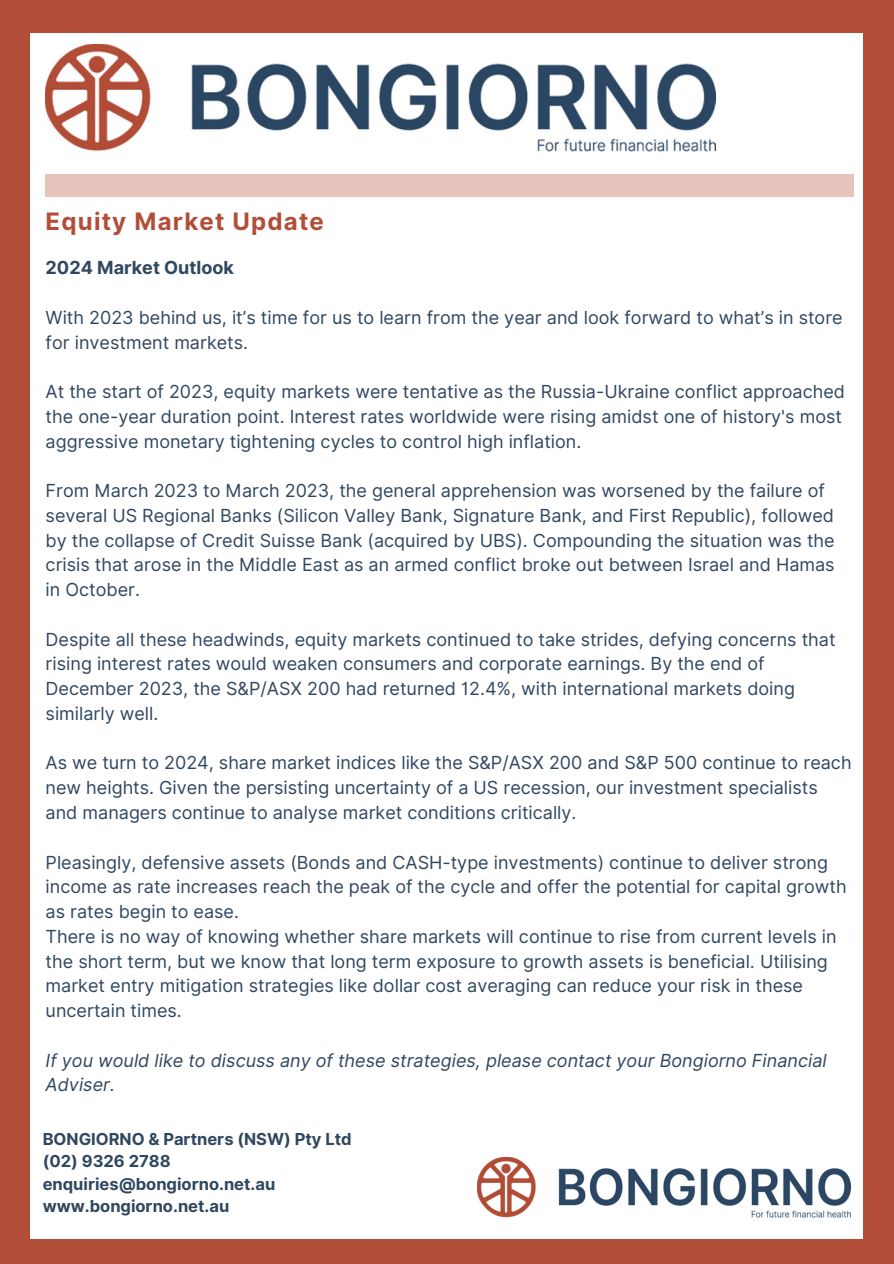
<style>
.page{position:relative;width:894px;height:1264px;background:#fff}
.page>*{position:absolute;margin:0;border:0;box-sizing:border-box;transform-origin:0 0}
.t1{font:700 24px "Inter";letter-spacing:.05em;color:#b24d38}
.t2{font:18px/24.8px "Inter";color:#304760}
.t3{font:italic 18px/24.8px "Inter";color:#304760}
.t4{font:700 18px "Inter";color:#304760}
.t5{font:700 16.5px/22.5px "Inter";color:#304760}
</style>
<div class="page">
<div style="left:0;top:0;width:893px;height:1263px;background:#b24d38"></div>
<div style="left:31px;top:33px;width:831px;height:1205px;background:#fff"></div>
<img style="left:46px;top:45px;width:669px;height:107px">
<div style="left:46px;top:174px;width:807px;height:23px;background:#e6c3bb"></div>
<img style="left:477px;top:1157px;width:373px;height:60px">
<h1 class="t1" style="left:46px;top:207px;width:280px">Equity Market Update</h1>
<p class="t4" style="left:46px;top:257px;width:190px">2024 Market Outlook</p>
<p class="t2" style="left:46px;top:305px;width:798px">With 2023 behind us, it’s time for us to learn from the year and look forward to what’s in store for investment markets.</p>
<p class="t2" style="left:46px;top:379px;width:800px">At the start of 2023, equity markets were tentative as the Russia-Ukraine conflict approached the one-year duration point. Interest rates worldwide were rising amidst one of history's most aggressive monetary tightening cycles to control high inflation.</p>
<p class="t2" style="left:46px;top:478px;width:790px">From March 2023 to March 2023, the general apprehension was worsened by the failure of several US Regional Banks (Silicon Valley Bank, Signature Bank, and First Republic), followed by the collapse of Credit Suisse Bank (acquired by UBS). Compounding the situation was the crisis that arose in the Middle East as an armed conflict broke out between Israel and Hamas in October.</p>
<p class="t2" style="left:46px;top:626px;width:791px">Despite all these headwinds, equity markets continued to take strides, defying concerns that rising interest rates would weaken consumers and corporate earnings. By the end of December 2023, the S&amp;P/ASX 200 had returned 12.4%, with international markets doing similarly well.</p>
<p class="t2" style="left:46px;top:750px;width:807px">As we turn to 2024, share market indices like the S&amp;P/ASX 200 and S&amp;P 500 continue to reach new heights. Given the persisting uncertainty of a US recession, our investment specialists and managers continue to analyse market conditions critically.</p>
<p class="t2" style="left:46px;top:849px;width:802px">Pleasingly, defensive assets (Bonds and CASH-type investments) continue to deliver strong income as rate increases reach the peak of the cycle and offer the potential for capital growth as rates begin to ease.<br>There is no way of knowing whether share markets will continue to rise from current levels in the short term, but we know that long term exposure to growth assets is beneficial. Utilising market entry mitigation strategies like dollar cost averaging can reduce your risk in these uncertain times.</p>
<p class="t3" style="left:46px;top:1047px;width:782px">If you would like to discuss any of these strategies, please contact your Bongiorno Financial<br>Adviser.</p>
<p class="t5" style="left:43px;top:1127px;width:310px">BONGIORNO &amp; Partners (NSW) Pty Ltd (02) 9326 2788 enquiries@bongiorno.net.au www.bongiorno.net.au</p>
</div>
